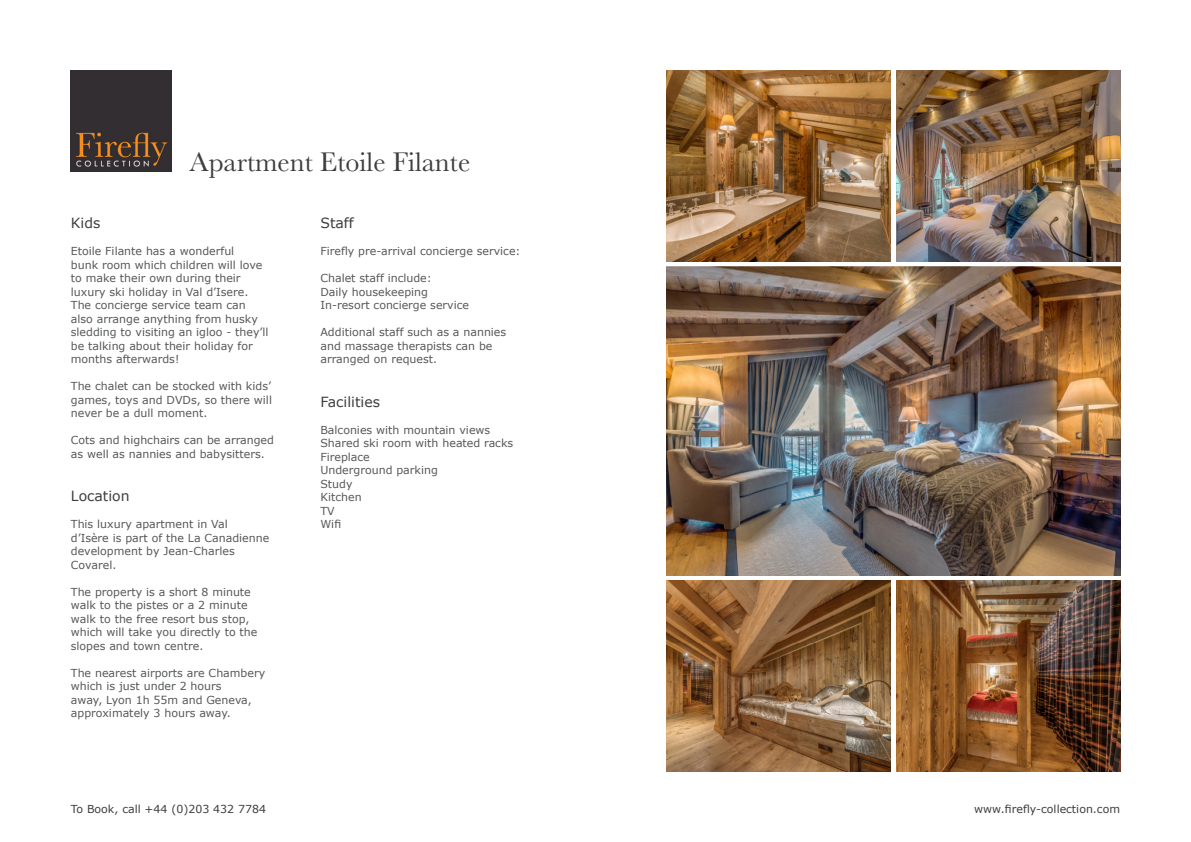
<style>
.page{position:relative;width:1191px;height:842px;background:#fff}
.page>*{position:absolute;margin:0;border:0;box-sizing:border-box;transform-origin:0 0}
.t1{font:28px "Baskerville";color:#3e3e3f}
.t2{font:14px "Verdana";color:#3e3e3f}
.t3{font:11px/13.5px "Verdana";color:#57585a}
.t4{font:11px "Verdana";color:#3e3e3f}
</style>
<div class="page">
<img style="left:71px;top:71px;width:101px;height:101px">
<img style="left:666px;top:581px;width:224px;height:190px">
<img style="left:666px;top:71px;width:224px;height:190px">
<img style="left:896px;top:71px;width:224px;height:190px">
<img style="left:666px;top:267px;width:454px;height:308px">
<img style="left:896px;top:581px;width:224px;height:190px">
<p class="t1" style="left:190px;top:145px;width:282px">Apartment Etoile Filante</p>
<p class="t2" style="left:71px;top:214px;width:31px">Kids</p>
<p class="t3" style="left:71px;top:244px;width:199px">Etoile Filante has a wonderful<br>bunk room which children will love to make their own during their luxury ski holiday in Val d’Isere.<br>The concierge service team can also arrange anything from husky sledding to visiting an igloo - they’ll be talking about their holiday for months afterwards!</p>
<p class="t3" style="left:71px;top:379px;width:203px;text-align:justify">The chalet can be stocked with kids’ games, toys and DVDs, so there will never be a dull moment.</p>
<p class="t3" style="left:71px;top:433px;width:205px">Cots and highchairs can be arranged as well as nannies and babysitters.</p>
<p class="t2" style="left:71px;top:487px;width:60px">Location</p>
<p class="t3" style="left:71px;top:518px;width:200px">This luxury apartment in Val<br>d’Isère is part of the La Canadienne development by Jean-Charles<br>Covarel.</p>
<p class="t3" style="left:71px;top:585px;width:188px">The property is a short 8 minute walk to the pistes or a 2 minute walk to the free resort bus stop, which will take you directly to the slopes and town centre.</p>
<p class="t3" style="left:71px;top:666px;width:196px">The nearest airports are Chambery which is just under 2 hours<br>away, Lyon 1h 55m and Geneva, approximately 3 hours away.</p>
<p class="t4" style="left:71px;top:802px;width:197px">To Book, call +44 (0)203 432 7784</p>
<p class="t2" style="left:320px;top:214px;width:35px">Staff</p>
<p class="t3" style="left:320px;top:244px;width:202px">Firefly pre-arrival concierge service:</p>
<p class="t3" style="left:320px;top:271px;width:113px">Chalet staff include:</p>
<p class="t3" style="left:320px;top:285px;width:109px">Daily housekeeping</p>
<p class="t3" style="left:320px;top:298px;width:150px">In-resort concierge service</p>
<p class="t3" style="left:320px;top:325px;width:187px">Additional staff such as a nannies and massage therapists can be arranged on request.</p>
<p class="t2" style="left:320px;top:393px;width:61px">Facilities</p>
<p class="t3" style="left:320px;top:423px;width:171px">Balconies with mountain views</p>
<p class="t3" style="left:320px;top:437px;width:194px">Shared ski room with heated racks</p>
<p class="t3" style="left:320px;top:450px;width:51px">Fireplace</p>
<p class="t3" style="left:320px;top:464px;width:119px">Underground parking</p>
<p class="t3" style="left:320px;top:477px;width:34px">Study</p>
<p class="t3" style="left:320px;top:491px;width:43px">Kitchen</p>
<p class="t3" style="left:320px;top:504px;width:16px">TV</p>
<p class="t3" style="left:320px;top:518px;width:22px">Wifi</p>
<p class="t4" style="left:974px;top:802px;width:147px">www.firefly-collection.com</p>
</div>
